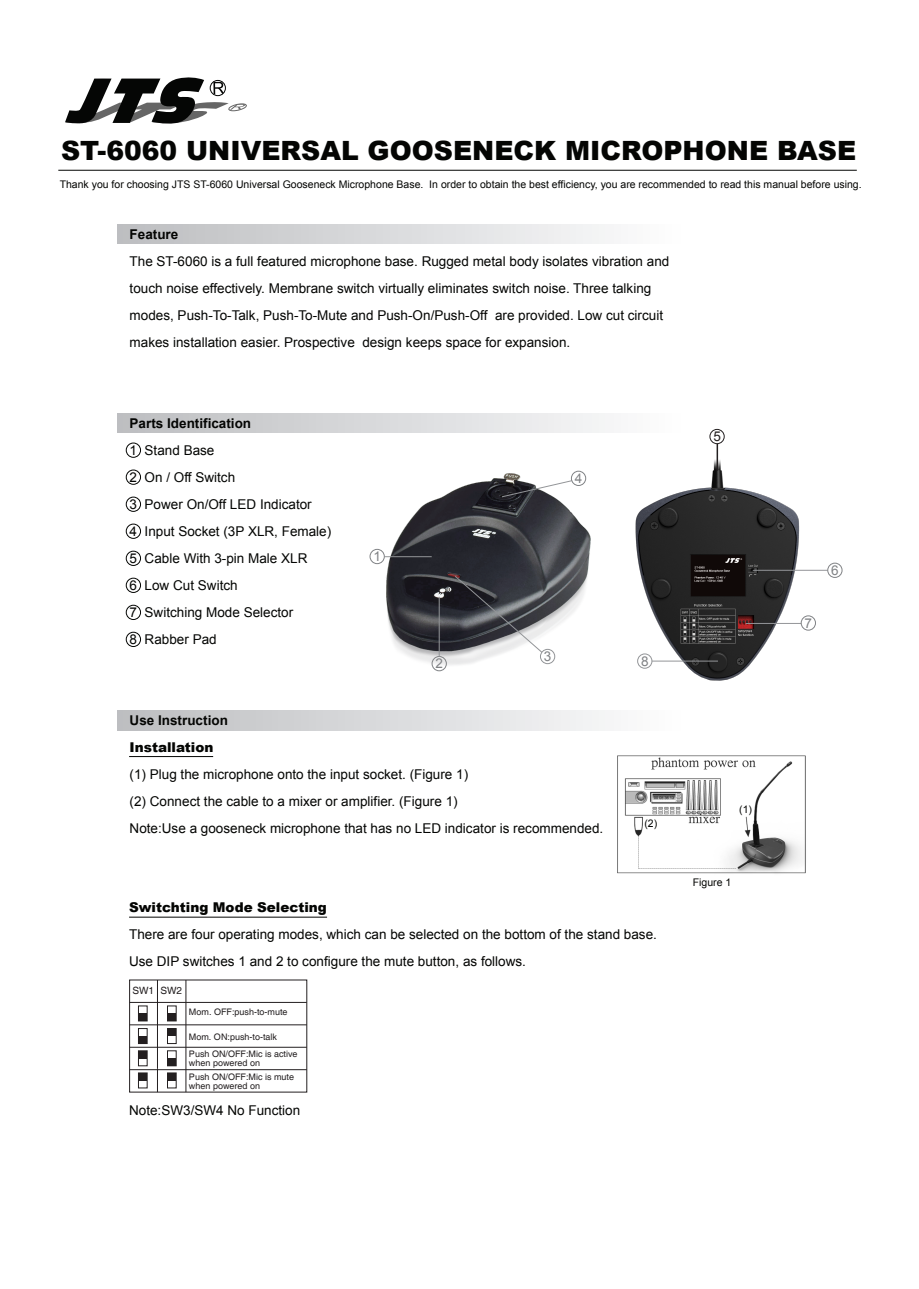
<style>
.page{position:relative;width:919px;height:1289px;background:#fff}
.page>*{position:absolute;margin:0;border:0;box-sizing:border-box;transform-origin:0 0}
.t1{font:900 26.55px "Arial";color:#040503}
.t2{font:22.5px "Myriad Pro";color:#231f20}
.t3{font:18px "Li Hei Pro";color:#231f20}
.t4{font:18px "Li Gothic Med";color:#231f20}
.t5{font:13.5px/27px "Arial";color:#040503}
.t6{font:700 13.5px "Arial";color:#040503}
.t7{font:900 13.5px "Arial";color:#040503}
.t8{font:13.5px "Arial";color:#808285}
.t9{font:13.5px "Arial";color:#231f20}
.t10{font:10.5px "Arial";color:#040503}
.t11{font:10.05px "Helvetica";color:#231f20}
.t12{font:9px/9px "Helvetica";color:#231f20}
</style>
<div class="page">
<hr style="left:350px;top:50px;width:1px;height:38px;background:#231f20">
<hr style="left:425px;top:50px;width:2px;height:38px;background:#231f20">
<hr style="left:498px;top:50px;width:1px;height:38px;background:#231f20">
<hr style="left:721px;top:50px;width:1px;height:38px;background:#231f20">
<hr style="left:793px;top:50px;width:2px;height:38px;background:#231f20">
<hr style="left:573px;top:50px;width:1px;height:38px;background:#231f20">
<hr style="left:646px;top:50px;width:1px;height:38px;background:#231f20">
<hr style="left:317px;top:1105px;width:2px;height:31px;background:#231f20">
<hr style="left:377px;top:1105px;width:2px;height:31px;background:#231f20">
<hr style="left:553px;top:1105px;width:1px;height:31px;background:#231f20">
<hr style="left:671px;top:1105px;width:1px;height:31px;background:#231f20">
<hr style="left:142px;top:1105px;width:1px;height:31px;background:#231f20">
<hr style="left:202px;top:1105px;width:1px;height:31px;background:#231f20">
<hr style="left:495px;top:1105px;width:2px;height:31px;background:#231f20">
<hr style="left:730px;top:1105px;width:2px;height:31px;background:#231f20">
<hr style="left:115px;top:1096px;width:1px;height:103px;background:#231f20">
<hr style="left:123px;top:179px;width:312px;height:1px;background:#231f20">
<hr style="left:123px;top:264px;width:749px;height:1px;background:#231f20">
<hr style="left:505px;top:179px;width:365px;height:1px;background:#231f20">
<hr style="left:505px;top:224px;width:365px;height:1px;background:#231f20">
<hr style="left:115px;top:772px;width:1px;height:303px;background:#231f20">
<hr style="left:875px;top:1218px;width:1px;height:30px;background:#231f20">
<hr style="left:111px;top:1218px;width:1px;height:30px;background:#231f20">
<hr style="left:51px;top:1218px;width:1px;height:30px;background:#231f20">
<hr style="left:519px;top:1218px;width:1px;height:30px;background:#231f20">
<hr style="left:459px;top:1218px;width:1px;height:30px;background:#231f20">
<hr style="left:655px;top:1218px;width:1px;height:30px;background:#231f20">
<hr style="left:595px;top:1218px;width:1px;height:30px;background:#231f20">
<hr style="left:383px;top:1218px;width:1px;height:30px;background:#231f20">
<hr style="left:323px;top:1218px;width:1px;height:30px;background:#231f20">
<hr style="left:187px;top:1218px;width:1px;height:30px;background:#231f20">
<hr style="left:247px;top:1218px;width:1px;height:30px;background:#231f20">
<hr style="left:791px;top:1218px;width:1px;height:30px;background:#231f20">
<hr style="left:731px;top:1218px;width:1px;height:30px;background:#231f20">
<img style="left:379px;top:470px;width:211px;height:202px">
<div style="left:118px;top:224px;width:567px;height:20px;background:linear-gradient(to right,#bcbdc0,#fdfefe)"></div>
<div style="left:118px;top:413px;width:567px;height:20px;background:linear-gradient(to right,#bcbdc0,#fdfefe)"></div>
<div style="left:118px;top:710px;width:567px;height:20px;background:linear-gradient(to right,#bcbdc0,#fdfefe)"></div>
<svg style="left:65px;top:77px;width:182px;height:47px"></svg>
<hr style="left:58px;top:170px;width:798px;height:1px;background:#040503">
<div style="left:126px;top:442px;width:15px;height:15px;border:1px solid #040503;border-radius:50%"></div>
<div style="left:126px;top:469px;width:15px;height:15px;border:1px solid #040503;border-radius:50%"></div>
<div style="left:126px;top:496px;width:15px;height:16px;border:1px solid #040503;border-radius:50%"></div>
<div style="left:126px;top:523px;width:15px;height:15px;border:1px solid #040503;border-radius:50%"></div>
<div style="left:126px;top:551px;width:15px;height:15px;border:1px solid #040503;border-radius:50%"></div>
<div style="left:126px;top:578px;width:15px;height:15px;border:1px solid #040503;border-radius:50%"></div>
<div style="left:126px;top:605px;width:15px;height:15px;border:1px solid #040503;border-radius:50%"></div>
<div style="left:126px;top:632px;width:15px;height:15px;border:1px solid #040503;border-radius:50%"></div>
<img style="left:635px;top:452px;width:172px;height:229px">
<hr style="left:384px;top:556px;width:47px;height:1px;background:#939598">
<svg style="left:501px;top:480px;width:71px;height:17px"></svg>
<hr style="left:745px;top:623px;width:56px;height:1px;background:#939598">
<hr style="left:752px;top:570px;width:75px;height:1px;background:#939598">
<hr style="left:652px;top:660px;width:66px;height:1px;background:#939598">
<svg style="left:454px;top:575px;width:89px;height:78px;background:#5e5f64"></svg>
<hr style="left:716px;top:443px;width:2px;height:27px;background:#231f20">
<div style="left:369px;top:549px;width:15px;height:15px;border:1px solid #808285;border-radius:50%"></div>
<div style="left:709px;top:429px;width:15px;height:15px;border:1px solid #231f20;border-radius:50%"></div>
<div style="left:540px;top:649px;width:15px;height:15px;border:1px solid #939598;border-radius:50%"></div>
<div style="left:571px;top:471px;width:15px;height:15px;border:1px solid #808285;border-radius:50%"></div>
<div style="left:800px;top:615px;width:15px;height:15px;border:1px solid #808285;border-radius:50%"></div>
<div style="left:827px;top:562px;width:15px;height:16px;border:1px solid #808285;border-radius:50%"></div>
<div style="left:637px;top:653px;width:15px;height:15px;border:1px solid #939598;border-radius:50%"></div>
<div style="left:431px;top:656px;width:15px;height:15px;border:1px solid #808285;border-radius:50%"></div>
<img style="left:617px;top:755px;width:189px;height:119px">
<hr style="left:129px;top:756px;width:84px;height:1px;background:#040503">
<hr style="left:129px;top:916px;width:198px;height:1px;background:#040503">
<hr style="left:439px;top:596px;width:1px;height:60px;background:#939598">
<hr style="left:130px;top:1069px;width:177px;height:1px;background:#231f20">
<hr style="left:130px;top:1046px;width:177px;height:1px;background:#231f20">
<hr style="left:130px;top:1024px;width:177px;height:1px;background:#231f20">
<hr style="left:130px;top:1002px;width:177px;height:1px;background:#231f20">
<hr style="left:185px;top:980px;width:1px;height:112px;background:#231f20">
<svg style="left:157px;top:1068px;width:1px;height:24px"></svg>
<hr style="left:157px;top:980px;width:1px;height:88px;background:#231f20">
<div style="left:138px;top:1005px;width:9px;height:16px;border:1px solid #231f20"></div>
<div style="left:138px;top:1013px;width:9px;height:7px;background:#231f20"></div>
<div style="left:138px;top:1028px;width:9px;height:15px;border:1px solid #231f20"></div>
<div style="left:138px;top:1036px;width:9px;height:7px;background:#231f20"></div>
<div style="left:167px;top:1050px;width:9px;height:16px;border:1px solid #231f20"></div>
<div style="left:167px;top:1058px;width:9px;height:7px;background:#231f20"></div>
<div style="left:167px;top:1005px;width:9px;height:16px;border:1px solid #231f20"></div>
<div style="left:167px;top:1013px;width:9px;height:7px;background:#231f20"></div>
<div style="left:167px;top:1028px;width:9px;height:15px;border:1px solid #231f20"></div>
<div style="left:167px;top:1028px;width:9px;height:8px;background:#231f20"></div>
<div style="left:138px;top:1050px;width:9px;height:16px;border:1px solid #231f20"></div>
<div style="left:138px;top:1050px;width:9px;height:8px;background:#231f20"></div>
<div style="left:138px;top:1072px;width:9px;height:16px;border:1px solid #231f20"></div>
<div style="left:138px;top:1072px;width:9px;height:8px;background:#231f20"></div>
<div style="left:167px;top:1072px;width:9px;height:16px;border:1px solid #231f20"></div>
<div style="left:167px;top:1072px;width:9px;height:8px;background:#231f20"></div>
<h1 class="t1" style="left:61px;top:132px;width:796px">ST-6060 UNIVERSAL GOOSENECK MICROPHONE BASE</h1>
<p class="t10" style="left:60px;top:177px;width:803px">Thank you for choosing JTS ST-6060 Universal Gooseneck Microphone Base. In order to obtain the best efficiency, you are recommended to read this manual before using.</p>
<h2 class="t2" style="left:519px;top:152px;width:95px">20180614</h2>
<p class="t6" style="left:130px;top:225px;width:50px">Feature</p>
<p class="t5" style="left:130px;top:247px;width:541px">The ST-6060 is a full featured microphone base. Rugged metal body isolates vibration and touch noise effectively. Membrane switch virtually eliminates switch noise. Three talking modes, Push-To-Talk, Push-To-Mute and Push-On/Push-Off are provided. Low cut circuit makes installation easier. Prospective design keeps space for expansion.</p>
<h3 class="t3" style="left:132px;top:244px;width:365px">A4說明書雙面單色(2摺) JTS ST-6060-01版</h3>
<p class="t6" style="left:130px;top:414px;width:123px">Parts Identification</p>
<p class="t5" style="left:130px;top:436px;width:203px">1 Stand Base<br>2 On / Off Switch<br>3 Power On/Off LED Indicator<br>4 Input Socket (3P XLR, Female)<br>5 Cable With 3-pin Male XLR<br>6 Low Cut Switch<br>7 Switching Mode Selector<br>8 Rabber Pad</p>
<p class="t8" style="left:373px;top:547px;width:9px">1</p>
<p class="t8" style="left:574px;top:469px;width:9px">4</p>
<p class="t8" style="left:544px;top:647px;width:9px">3</p>
<p class="t8" style="left:435px;top:654px;width:9px">2</p>
<p class="t8" style="left:641px;top:652px;width:9px">8</p>
<p class="t6" style="left:130px;top:711px;width:100px">Use Instruction</p>
<p class="t7" style="left:130px;top:737px;width:85px">Installation</p>
<p class="t5" style="left:130px;top:760px;width:475px">(1) Plug the microphone onto the input socket. (Figure 1)<br>(2) Connect the cable to a mixer or amplifier. (Figure 1)<br>Note:Use a gooseneck microphone that has no LED indicator is recommended.</p>
<p class="t10" style="left:644px;top:816px;width:14px">(2)</p>
<p class="t7" style="left:129px;top:897px;width:199px">Switchting Mode Selecting</p>
<p class="t5" style="left:129px;top:921px;width:529px">There are four operating modes, which can be selected on the bottom of the stand base.<br>Use DIP switches 1 and 2 to configure the mute button, as follows.</p>
<p class="t11" style="left:132px;top:985px;width:51px">SW1 SW2</p>
<p class="t12" style="left:189px;top:1008px;width:100px">Mom. OFF:push-to-mute</p>
<p class="t12" style="left:189px;top:1050px;width:110px">Push ON/OFF:Mic is active when powered on</p>
<p class="t12" style="left:189px;top:1072px;width:107px">Push ON/OFF:Mic is mute when powered on</p>
<p class="t12" style="left:189px;top:1032px;width:90px">Mom. ON:push-to-talk</p>
<p class="t5" style="left:129px;top:1096px;width:173px">Note:SW3/SW4 No Function</p>
<h3 class="t4" style="left:214px;top:1110px;width:37px">單色</h3>
<p class="t9" style="left:713px;top:427px;width:9px">5</p>
<p class="t10" style="left:739px;top:802px;width:14px">(1)</p>
<p class="t10" style="left:692px;top:875px;width:40px">Figure 1</p>
<p class="t8" style="left:804px;top:614px;width:9px">7</p>
<p class="t8" style="left:831px;top:561px;width:9px">6</p>
</div>
